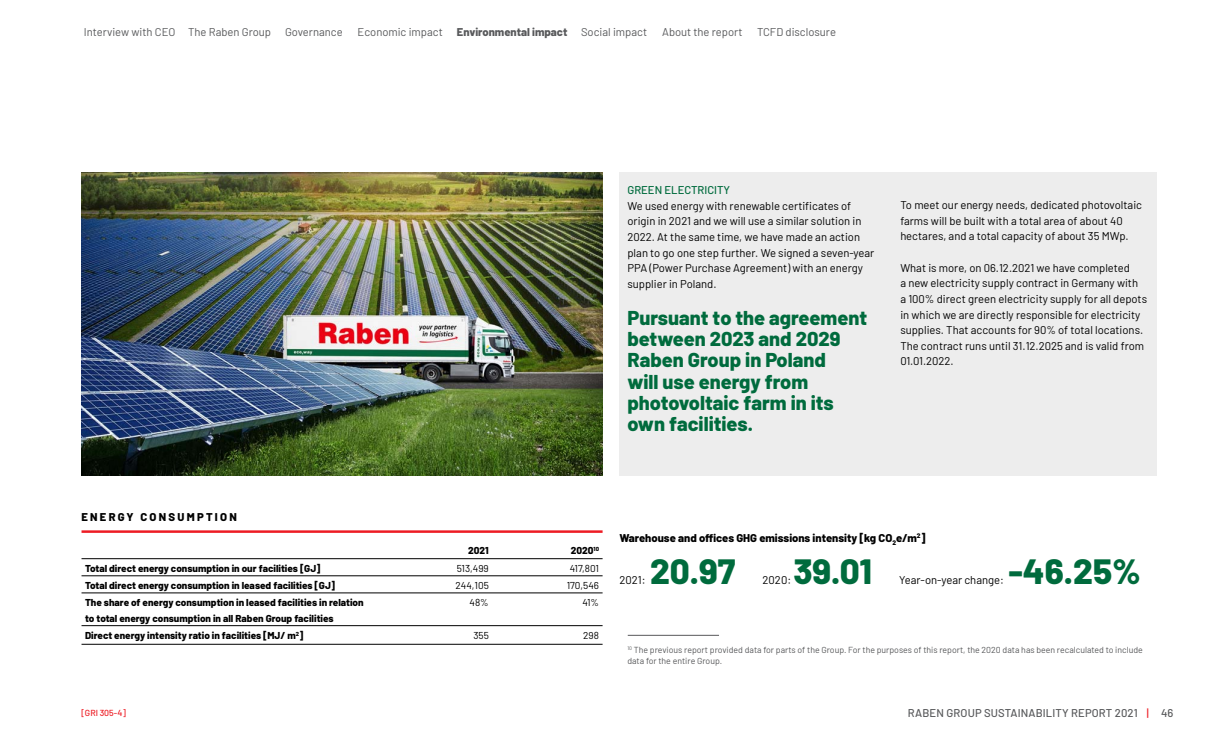
<style>
.page{position:relative;width:1230px;height:745px;background:#fff}
.page>*{position:absolute;margin:0;border:0;box-sizing:border-box;transform-origin:0 0}
.t1{font:800 35px "Barlow";color:#006b3d}
.t2{font:800 20px/21.2px "Barlow";color:#006b3d}
.t3{font:11.25px/15.6px "Barlow";color:#000}
.t4{font:11.25px "Barlow";color:#58595b}
.t5{font:800 11.25px "Barlow";color:#000}
.t6{font:500 11.25px "Barlow";letter-spacing:.01em;color:#58595b}
.t7{font:800 11.25px "Barlow";color:#58595b}
.t8{font:800 11.25px "Barlow";letter-spacing:.2em;color:#000}
.t9{font:500 11.25px "Barlow";color:#006b3d}
.t10{font:800 10px/15.6px "Barlow";color:#000}
.t11{font:10px "Barlow";color:#000}
.t12{font:8.75px/10.5px "Barlow";color:#58595b}
.t13{font:500 8.75px "Barlow";color:#ed1c24}
.s1{color:#ed1c24}
</style>
<div class="page">
<img style="left:81px;top:172px;width:521px;height:303px">
<hr style="left:81px;top:558px;width:521px;height:1px;background:#000">
<hr style="left:81px;top:575px;width:521px;height:1px;background:#000">
<hr style="left:81px;top:592px;width:521px;height:1px;background:#000">
<hr style="left:81px;top:625px;width:521px;height:1px;background:#000">
<hr style="left:81px;top:643px;width:521px;height:1px;background:#000">
<hr style="left:81px;top:530px;width:521px;height:2px;background:#ed1c24">
<hr style="left:628px;top:634px;width:91px;height:1px;background:#58595b">
<div style="left:619px;top:172px;width:537px;height:303px;background:#ededed"></div>
<p class="t4" style="left:285px;top:24px;width:59px">Governance</p>
<p class="t4" style="left:357px;top:24px;width:87px">Economic impact</p>
<p class="t7" style="left:457px;top:24px;width:112px">Environmental impact</p>
<p class="t4" style="left:662px;top:24px;width:82px">About the report</p>
<p class="t4" style="left:84px;top:24px;width:189px">Interview with CEO The Raben Group</p>
<p class="t4" style="left:581px;top:24px;width:68px">Social impact</p>
<p class="t4" style="left:757px;top:24px;width:80px">TCFD disclosure</p>
<p class="t8" style="left:81px;top:509px;width:157px">ENERGY CONSUMPTION</p>
<p class="t9" style="left:627px;top:182px;width:104px">GREEN ELECTRICITY</p>
<p class="t3" style="left:627px;top:197px;width:248px">We used energy with renewable certificates of origin in 2021 and we will use a similar solution in 2022. At the same time, we have made an action plan to go one step further. We signed a seven-year PPA (Power Purchase Agreement) with an energy supplier in Poland.</p>
<h2 class="t2" style="left:627px;top:306px;width:241px">Pursuant to the agreement between 2023 and 2029<br>Raben Group in Poland<br>will use energy from photovoltaic farm in its own facilities.</h2>
<p class="t3" style="left:900px;top:196px;width:243px">To meet our energy needs, dedicated photovoltaic farms will be built with a total area of about 40 hectares, and a total capacity of about 35 MWp.</p>
<p class="t3" style="left:900px;top:259px;width:248px">What is more, on 06.12.2021 we have completed<br>a new electricity supply contract in Germany with<br>a 100% direct green electricity supply for all depots in which we are directly responsible for electricity supplies. That accounts for 90% of total locations.<br>The contract runs until 31.12.2025 and is valid from 01.01.2022.</p>
<p class="t10" style="left:468px;top:541px;width:22px">2021</p>
<p class="t10" style="left:571px;top:541px;width:30px">2020<sup>10</sup></p>
<p class="t10" style="left:85px;top:560px;width:237px">Total direct energy consumption in our facilities [GJ]</p>
<p class="t11" style="left:457px;top:562px;width:34px">513,499</p>
<p class="t11" style="left:570px;top:562px;width:31px">417,801</p>
<p class="t10" style="left:85px;top:577px;width:252px">Total direct energy consumption in leased facilities [GJ]</p>
<p class="t11" style="left:455px;top:579px;width:35px">244,105</p>
<p class="t11" style="left:567px;top:579px;width:34px">170,546</p>
<p class="t10" style="left:85px;top:594px;width:280px">The share of energy consumption in leased facilities in relation to total energy consumption in all Raben Group facilities</p>
<p class="t11" style="left:469px;top:596px;width:21px">48%</p>
<p class="t11" style="left:582px;top:596px;width:18px">41%</p>
<p class="t10" style="left:85px;top:627px;width:220px">Direct energy intensity ratio in facilities [MJ/ m<sup>2</sup>]</p>
<p class="t11" style="left:473px;top:628px;width:17px">355</p>
<p class="t11" style="left:583px;top:628px;width:17px">298</p>
<p class="t13" style="left:81px;top:707px;width:46px">[GRI 305-4]</p>
<p class="t5" style="left:619px;top:530px;width:307px">Warehouse and offices GHG emissions intensity [kg CO<sub>2</sub>e/m<sup>2</sup>]</p>
<p class="t3" style="left:619px;top:571px;width:28px">2021:</p>
<h1 class="t1" style="left:650px;top:548px;width:87px">20.97</h1>
<h1 class="t1" style="left:793px;top:548px;width:80px">39.01</h1>
<h1 class="t1" style="left:1008px;top:548px;width:134px">-46.25%</h1>
<p class="t3" style="left:762px;top:571px;width:30px">2020:</p>
<p class="t3" style="left:899px;top:571px;width:106px">Year-on-year change:</p>
<p class="t12" style="left:627px;top:644px;width:517px"><sup>10</sup> The previous report provided data for parts of the Group. For the purposes of this report, the 2020 data has been recalculated to include data for the entire Group.</p>
<p class="t6" style="left:908px;top:705px;width:267px">RABEN GROUP SUSTAINABILITY REPORT 2021 <span class="s1">|</span> 46</p>
</div>
